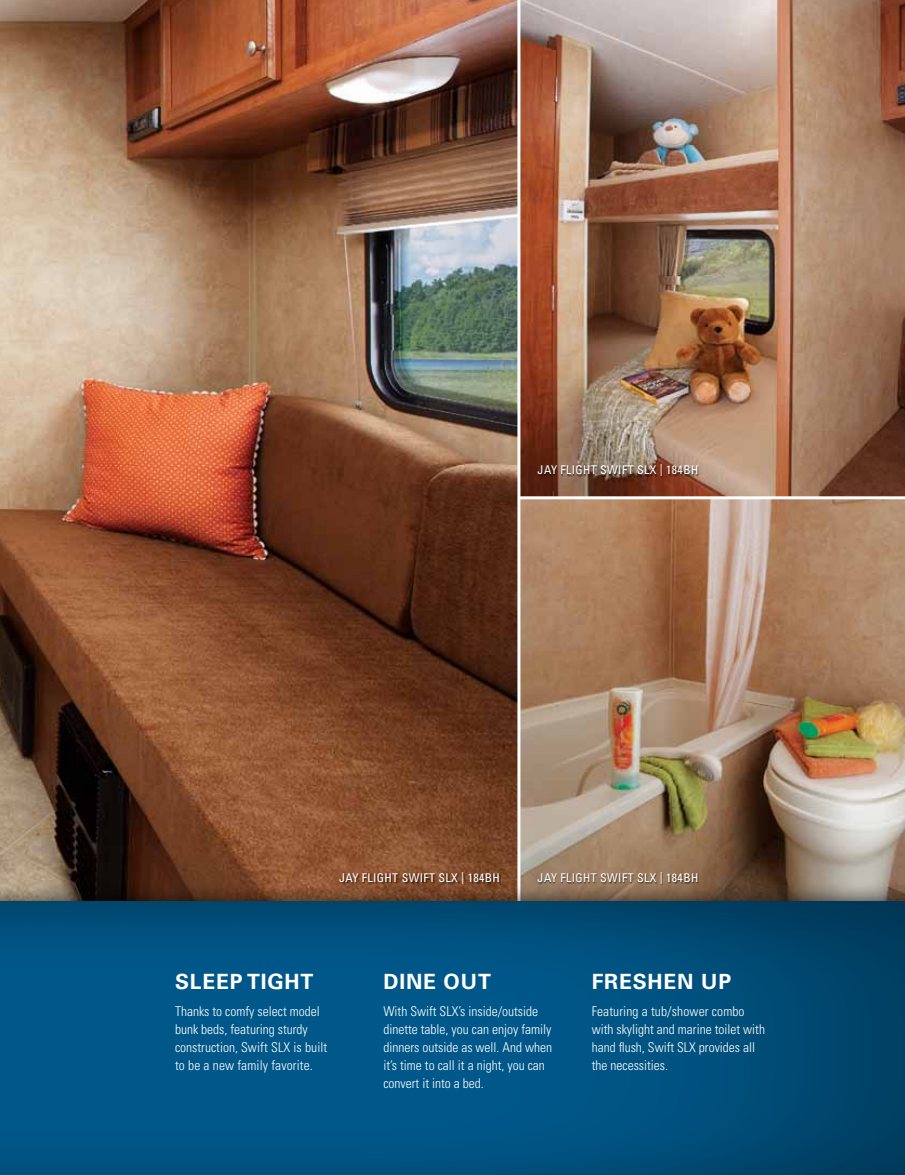
<style>
.page{position:relative;width:905px;height:1175px;background:#fff}
.page>*{position:absolute;margin:0;border:0;box-sizing:border-box;transform-origin:0 0}
.t1{font:700 21px "Univers";letter-spacing:.04em;color:#fff}
.t2{font:300 condensed 13.5px/18px "Univers";color:#fff}
.t3{font:condensed 12px "Univers";letter-spacing:.03em;color:#fff}
</style>
<div class="page">
<img style="left:520px;top:0;width:384px;height:496px">
<img style="left:0;top:0;width:517px;height:881px">
<img style="left:520px;top:499px;width:384px;height:382px">
<div style="left:538px;top:464px;width:161px;height:14px;background:#000;opacity:.5"></div>
<div style="left:538px;top:872px;width:161px;height:14px;background:#000;opacity:.5"></div>
<div style="left:340px;top:872px;width:161px;height:14px;background:#000;opacity:.5"></div>
<div style="left:0;top:881px;width:904px;height:293px;background:#000;opacity:.75"></div>
<img style="left:0;top:901px;width:904px;height:273px">
<p class="t3" style="left:537px;top:462px;width:160px">JAY FLIGHT SWIFT SLX | 184BH</p>
<p class="t3" style="left:339px;top:870px;width:160px">JAY FLIGHT SWIFT SLX | 184BH</p>
<p class="t3" style="left:537px;top:870px;width:160px">JAY FLIGHT SWIFT SLX | 184BH</p>
<h1 class="t1" style="left:175px;top:968px;width:140px">SLEEP TIGHT</h1>
<p class="t2" style="left:175px;top:1002px;width:154px">Thanks to comfy select model bunk beds, featuring sturdy construction, Swift SLX is built to be a new family favorite.</p>
<h1 class="t1" style="left:383px;top:968px;width:109px">DINE OUT</h1>
<p class="t2" style="left:383px;top:1002px;width:170px">With Swift SLX’s inside/outside dinette table, you can enjoy family dinners outside as well. And when it’s time to call it a night, you can convert it into a bed.</p>
<h1 class="t1" style="left:591px;top:968px;width:141px">FRESHEN UP</h1>
<p class="t2" style="left:591px;top:1002px;width:175px">Featuring a tub/shower combo with skylight and marine toilet with hand flush, Swift SLX provides all the necessities.</p>
</div>
